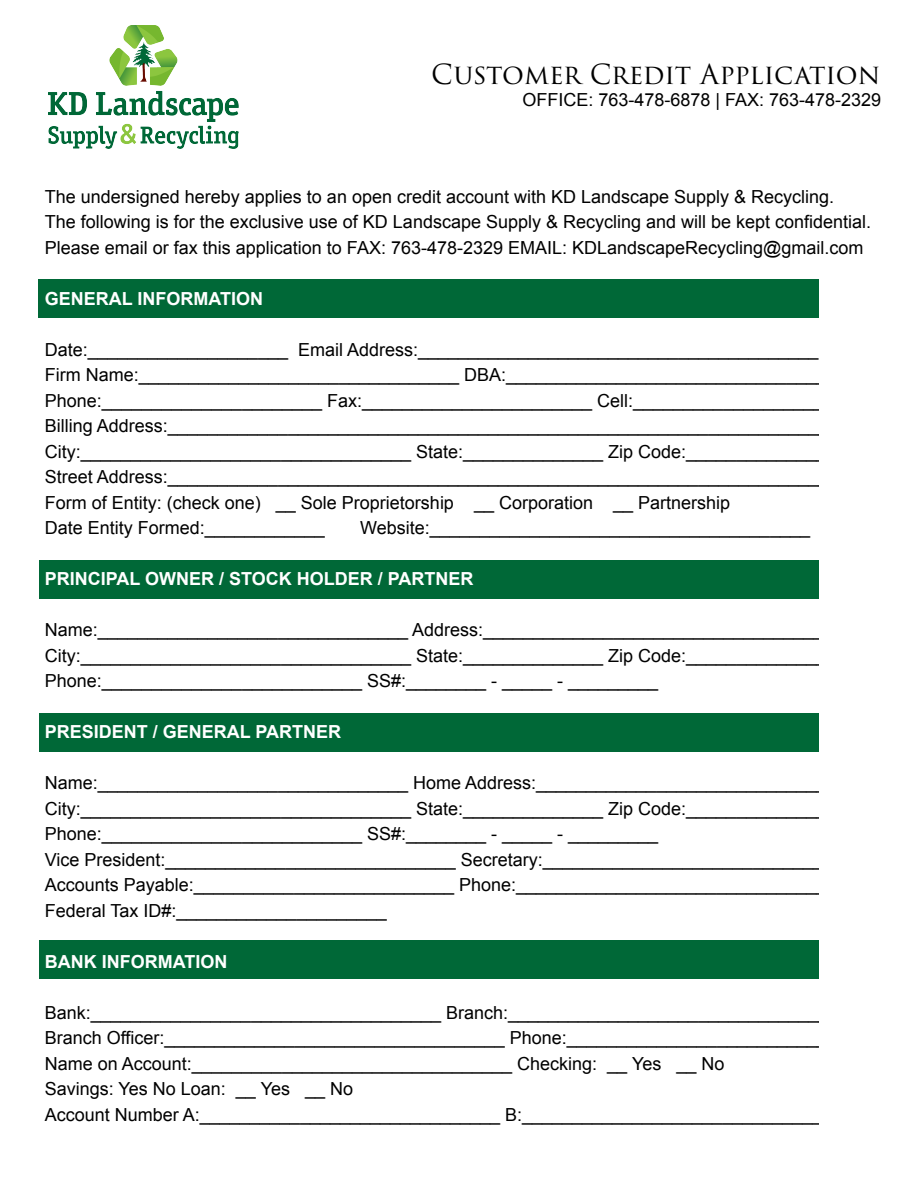
<style>
.page{position:relative;width:918px;height:1188px;background:#fff}
.page>*{position:absolute;margin:0;border:0;box-sizing:border-box;transform-origin:0 0}
.t1{font:27px "Trajan Pro 3";letter-spacing:-.01em;color:#000}
.t2{font:18px/25.5px "Arial";color:#000}
.t3{font:700 18px "Arial";color:#fff}
</style>
<div class="page">
<div style="left:39px;top:940px;width:804px;height:39px;background:#006837"></div>
<div style="left:39px;top:713px;width:804px;height:39px;background:#006837"></div>
<div style="left:39px;top:560px;width:804px;height:39px;background:#006837"></div>
<div style="left:39px;top:279px;width:826px;height:39px;background:#006837"></div>
<div style="left:819px;top:267px;width:66px;height:894px;background:#fff"></div>
<img style="left:48px;top:25px;width:191px;height:123px">
<h1 class="t1" style="left:431px;top:56px;width:451px">Customer Credit Application</h1>
<p class="t2" style="left:522px;top:87px;width:360px">OFFICE: 763-478-6878 | FAX: 763-478-2329</p>
<p class="t2" style="left:45px;top:184px;width:828px">The undersigned hereby applies to an open credit account with KD Landscape Supply &amp; Recycling.<br>The following is for the exclusive use of KD Landscape Supply &amp; Recycling and will be kept confidential.<br>Please email or fax this application to FAX: 763-478-2329 EMAIL: KDLandscapeRecycling@gmail.com</p>
<p class="t3" style="left:45px;top:287px;width:220px">GENERAL INFORMATION</p>
<p class="t2" style="left:45px;top:337px;width:793px">Date:____________________ Email Address:________________________________________ Firm Name:________________________________ DBA:________________________________ Phone:______________________ Fax:_______________________ Cell:____________________ Billing Address:__________________________________________________________________ City:_________________________________ State:______________ Zip Code:_______________ Street Address:__________________________________________________________________ Form of Entity: (check one) __ Sole Proprietorship __ Corporation __ Partnership<br>Date Entity Formed:____________</p>
<p class="t2" style="left:360px;top:516px;width:452px">Website:______________________________________</p>
<p class="t3" style="left:45px;top:567px;width:430px">PRINCIPAL OWNER / STOCK HOLDER / PARTNER</p>
<p class="t2" style="left:45px;top:618px;width:793px">Name:_______________________________ Address:___________________________________<br>City:_________________________________ State:______________ Zip Code:_______________<br>Phone:__________________________ SS#:________ - _____ - _________</p>
<p class="t3" style="left:45px;top:720px;width:298px">PRESIDENT / GENERAL PARTNER</p>
<p class="t2" style="left:45px;top:771px;width:810px">Name:_______________________________ Home Address:_______________________________ City:_________________________________ State:______________ Zip Code:________________ Phone:__________________________ SS#:________ - _____ - _________<br>Vice President:_____________________________ Secretary:_______________________________ Accounts Payable:__________________________ Phone:_________________________________ Federal Tax ID#:_____________________</p>
<p class="t3" style="left:45px;top:950px;width:184px">BANK INFORMATION</p>
<p class="t2" style="left:45px;top:1000px;width:799px">Bank:___________________________________ Branch:_________________________________ Branch Officer:__________________________________ Phone:___________________________ Name on Account:________________________________ Checking: __ Yes __ No<br>Savings: Yes No Loan: __ Yes __ No<br>Account Number A:______________________________ B:________________________________</p>
</div>
